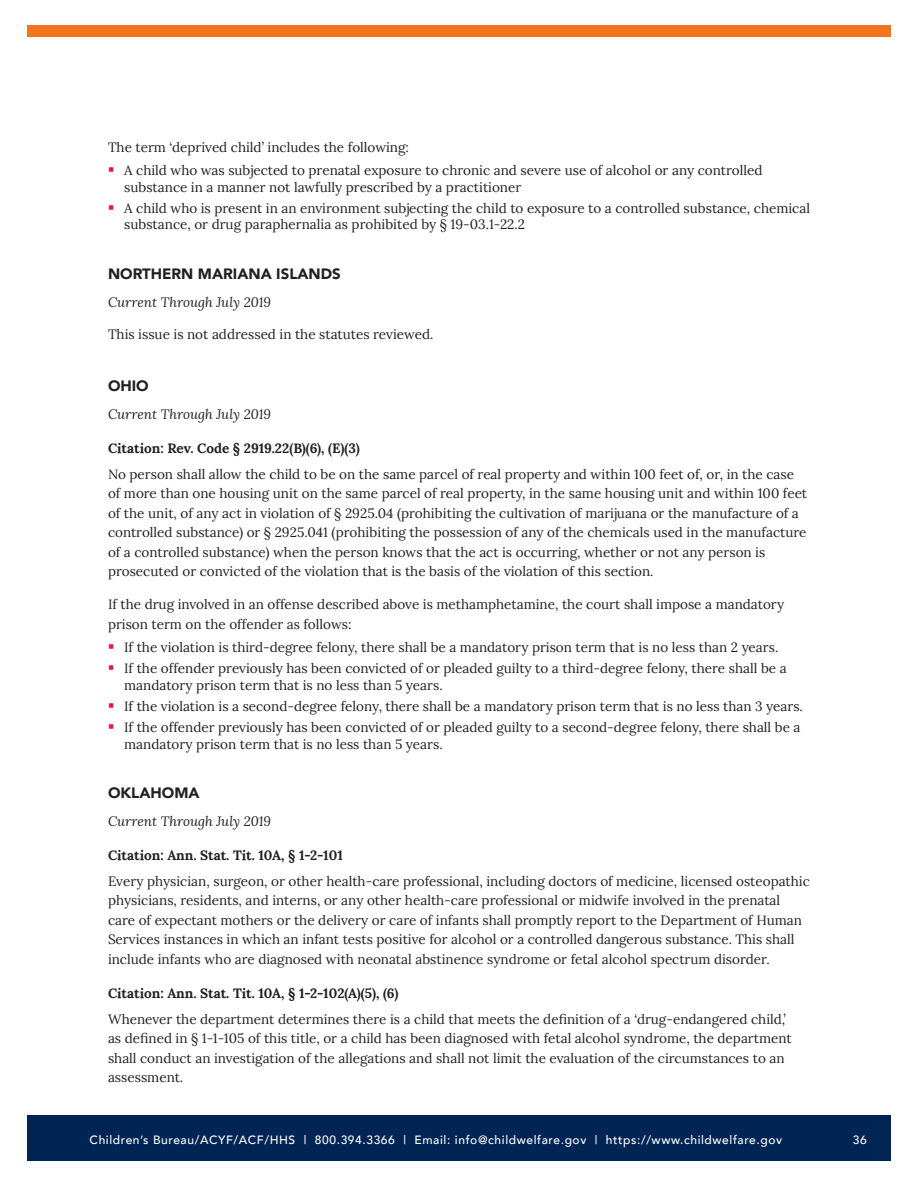
<style>
.page{position:relative;width:918px;height:1188px;background:#fff}
.page>*{position:absolute;margin:0;border:0;box-sizing:border-box;transform-origin:0 0}
.t1{font:900 15px "Avenir";color:#231f20}
.t2{font:13.5px/19.5px "Lora";color:#231f20}
.t3{font:700 13.5px "Lora";color:#231f20}
.t4{font:italic 13.5px "Lora";color:#231f20}
.t5{font:500 12px "Avenir";letter-spacing:.05em;color:#fff}
</style>
<div class="page">
<div style="left:27px;top:1116px;width:864px;height:45px;background:#002453"></div>
<div style="left:27px;top:26px;width:864px;height:12px;background:#f47321"></div>
<p class="t2" style="left:108px;top:136px;width:303px">The term ‘deprived child’ includes the following:</p>
<p class="t2" style="left:124px;top:161px;width:640px;line-height:16.5px">A child who was subjected to prenatal exposure to chronic and severe use of alcohol or any controlled substance in a manner not lawfully prescribed by a practitioner</p>
<p class="t2" style="left:124px;top:199px;width:687px;line-height:16.5px">A child who is present in an environment subjecting the child to exposure to a controlled substance, chemical substance, or drug paraphernalia as prohibited by § 19-03.1-22.2</p>
<h2 class="t1" style="left:108px;top:261px;width:234px">NORTHERN MARIANA ISLANDS</h2>
<p class="t4" style="left:108px;top:293px;width:165px">Current Through July 2019</p>
<p class="t2" style="left:108px;top:324px;width:327px">This issue is not addressed in the statutes reviewed.</p>
<h2 class="t1" style="left:108px;top:373px;width:42px">OHIO</h2>
<p class="t4" style="left:108px;top:405px;width:165px">Current Through July 2019</p>
<h3 class="t3" style="left:108px;top:436px;width:253px">Citation: Rev. Code § 2919.22(B)(6), (E)(3)</h3>
<p class="t2" style="left:108px;top:464px;width:701px">No person shall allow the child to be on the same parcel of real property and within 100 feet of, or, in the case of more than one housing unit on the same parcel of real property, in the same housing unit and within 100 feet of the unit, of any act in violation of § 2925.04 (prohibiting the cultivation of marijuana or the manufacture of a controlled substance) or § 2925.041 (prohibiting the possession of any of the chemicals used in the manufacture of a controlled substance) when the person knows that the act is occurring, whether or not any person is prosecuted or convicted of the violation that is the basis of the violation of this section.</p>
<p class="t2" style="left:108px;top:594px;width:678px">If the drug involved in an offense described above is methamphetamine, the court shall impose a mandatory prison term on the offender as follows:</p>
<p class="t2" style="left:124px;top:637px;width:656px">If the violation is third-degree felony, there shall be a mandatory prison term that is no less than 2 years.</p>
<p class="t2" style="left:124px;top:659px;width:664px;line-height:16.5px">If the offender previously has been convicted of or pleaded guilty to a third-degree felony, there shall be a mandatory prison term that is no less than 5 years.</p>
<p class="t2" style="left:124px;top:695px;width:680px">If the violation is a second-degree felony, there shall be a mandatory prison term that is no less than 3 years.</p>
<p class="t2" style="left:124px;top:718px;width:678px;line-height:16.5px">If the offender previously has been convicted of or pleaded guilty to a second-degree felony, there shall be a mandatory prison term that is no less than 5 years.</p>
<h2 class="t1" style="left:108px;top:780px;width:93px">OKLAHOMA</h2>
<p class="t4" style="left:108px;top:812px;width:165px">Current Through July 2019</p>
<h3 class="t3" style="left:108px;top:843px;width:236px">Citation: Ann. Stat. Tit. 10A, § 1-2-101</h3>
<p class="t2" style="left:108px;top:870px;width:703px">Every physician, surgeon, or other health-care professional, including doctors of medicine, licensed osteopathic physicians, residents, and interns, or any other health-care professional or midwife involved in the prenatal care of expectant mothers or the delivery or care of infants shall promptly report to the Department of Human Services instances in which an infant tests positive for alcohol or a controlled dangerous substance. This shall include infants who are diagnosed with neonatal abstinence syndrome or fetal alcohol spectrum disorder.</p>
<h3 class="t3" style="left:108px;top:981px;width:292px">Citation: Ann. Stat. Tit. 10A, § 1-2-102(A)(5), (6)</h3>
<p class="t2" style="left:108px;top:1008px;width:685px">Whenever the department determines there is a child that meets the definition of a ‘drug-endangered child,’ as defined in § 1-1-105 of this title, or a child has been diagnosed with fetal alcohol syndrome, the department shall conduct an investigation of the allegations and shall not limit the evaluation of the circumstances to an assessment.</p>
<p class="t5" style="left:90px;top:1130px;width:694px">Children’s Bureau/ACYF/ACF/HHS | 800.394.3366 | Email: info@childwelfare.gov | https://www.childwelfare.gov</p>
<p class="t5" style="left:853px;top:1130px;width:15px">36</p>
</div>
